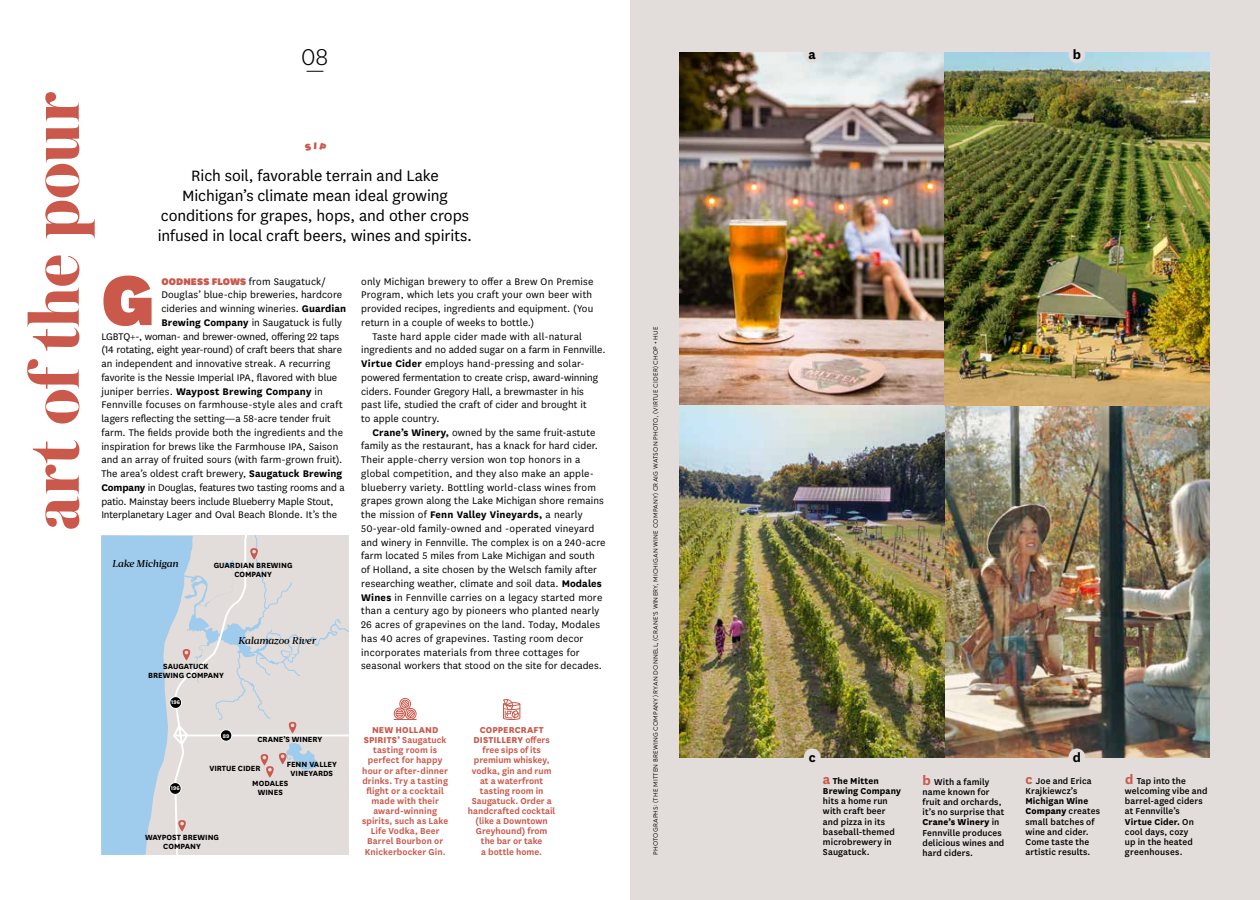
<style>
.page{position:relative;width:1260px;height:900px;background:#fff}
.page>*{position:absolute;margin:0;border:0;box-sizing:border-box;transform-origin:0 0}
.t1{font:900 82.38px "National";color:#ca584b}
.t2{font:700 74.75px "Austin";letter-spacing:-.005em;color:#ca584b}
.t3{font:300 26.75px "National";color:#000}
.t4{font:17.5px/20px "National";letter-spacing:-.005em;color:#000;text-align:center}
.t5{font:700 14.75px "National";color:#000}
.t6{font:11.25px/13.8px "National";letter-spacing:.005em;color:#000}
.t7{font:700 11.25px "National";letter-spacing:.015em;color:#000}
.t8{font:500 10px/10.1px "National";letter-spacing:.01em;color:#000}
.t9{font:600 10px/10.1px "National";letter-spacing:.005em;color:#ca584b;text-align:center}
.t10{font:italic 500 10px "Acta";letter-spacing:-.015em;color:#000}
.t11{font:700 10px/10.1px "National";letter-spacing:.01em;color:#000}
.t12{font:700 8.75px/8.8px "National";color:#000;text-align:center}
.t13{font:6.25px "Hurme Geometric Sans 4";letter-spacing:.02em;color:#000}
.t14{font:700 6.25px "National";color:#fff}
.s1{font-weight:700}
.s2{font-weight:900;color:#ca584b}
.s3{font-weight:400}
.s4{font-weight:800}
.s5{font-size:15px;color:#ca584b}
.s6{font-weight:700;font-size:15px;color:#ca584b}
</style>
<div class="page">
<div style="left:630px;top:0;width:630px;height:900px;background:#e2dddb"></div>
<img style="left:680px;top:52px;width:529px;height:706px">
<div style="left:804px;top:47px;width:17px;height:16px;background:#e2dddb;border-radius:50%"></div>
<div style="left:1069px;top:47px;width:16px;height:16px;background:#e2dddb;border-radius:50%"></div>
<div style="left:804px;top:749px;width:17px;height:16px;background:#e2dddb;border-radius:50%"></div>
<div style="left:1069px;top:749px;width:16px;height:16px;background:#e2dddb;border-radius:50%"></div>
<svg style="left:307px;top:71px;width:16px;height:1px"></svg>
<svg style="left:101px;top:535px;width:248px;height:320px;background:#cdd6df"></svg>
<svg style="left:394px;top:698px;width:23px;height:22px"></svg>
<svg style="left:503px;top:699px;width:18px;height:21px"></svg>
<h3 class="t3" style="left:301px;top:40px;width:29px">08</h3>
<h2 class="t2" style="left:1px;top:530px;width:440px;rotate:-90deg">art of the pour</h2>
<h3 class="t4" style="left:158px;top:165px;width:316px">Rich soil, favorable terrain and Lake Michigan’s climate mean ideal growing conditions for grapes, hops, and other crops infused in local craft beers, wines and spirits.</h3>
<h1 class="t1" style="left:101px;top:242px;width:55px">G</h1>
<p class="t6" style="left:361px;top:274px;width:234px;text-align:justify">only Michigan brewery to offer a Brew On Premise Program, which lets you craft your own beer with provided recipes, ingredients and equipment. (You return in a couple of weeks to bottle.)</p>
<p class="t6" style="left:361px;top:329px;width:246px;text-indent:11px">Taste hard apple cider made with all-natural ingredients and no added sugar on a farm in Fennville.<br><span class="s1">Virtue Cider</span> employs hand-pressing and solar&shy;powered fermentation to create crisp, award-winning ciders. Founder Gregory Hall, a brewmaster in his past life, studied the craft of cider and brought it<br>to apple country.</p>
<p class="t6" style="left:361px;top:425px;width:246px;text-indent:11px"><span class="s1">Crane’s Winery,</span> owned by the same fruit-astute family as the restaurant, has a knack for hard cider.<br>Their apple-cherry version won top honors in a global competition, and they also make an apple&shy;blueberry variety. Bottling world-class wines from grapes grown along the Lake Michigan shore remains the mission of <span class="s1">Fenn Valley Vineyards,</span> a nearly 50-year-old family-owned and -operated vineyard and winery in Fennville. The complex is on a 240-acre farm located 5 miles from Lake Michigan and south of Holland, a site chosen by the Welsch family after researching weather, climate and soil data. <span class="s1">Modales Wines</span> in Fennville carries on a legacy started more than a century ago by pioneers who planted nearly 26 acres of grapevines on the land. Today, Modales has 40 acres of grapevines. Tasting room decor incorporates materials from three cottages for seasonal workers that stood on the site for decades.</p>
<p class="t6" style="left:161px;top:274px;width:166px"><span class="s2">OODNESS FLOWS</span> from Saugatuck/</p>
<p class="t6" style="left:161px;top:288px;width:182px">Douglas’ blue-chip breweries, hardcore</p>
<p class="t6" style="left:161px;top:301px;width:186px">cideries and winning wineries. <span class="s1">Guardian</span></p>
<p class="t6" style="left:161px;top:315px;width:182px"><span class="s1">Brewing Company</span> in Saugatuck is fully</p>
<p class="t6" style="left:101px;top:329px;width:239px">LGBTQ+-, woman- and brewer-owned, offering 22 taps</p>
<p class="t6" style="left:101px;top:342px;width:242px">(14 rotating, eight year-round) of craft beers that share</p>
<p class="t6" style="left:101px;top:356px;width:230px">an independent and innovative streak. A recurring</p>
<p class="t6" style="left:101px;top:370px;width:237px">favorite is the Nessie Imperial IPA, flavored with blue</p>
<p class="t7" style="left:101px;top:383px;width:223px"><span class="s3">juniper berries.</span> Waypost Brewing Company <span class="s3">in</span></p>
<p class="t6" style="left:101px;top:397px;width:243px">Fennville focuses on farmhouse-style ales and craft</p>
<p class="t6" style="left:101px;top:411px;width:231px">lagers reflecting the setting—a 58-acre tender fruit</p>
<p class="t6" style="left:101px;top:425px;width:243px">farm. The fields provide both the ingredients and the</p>
<p class="t6" style="left:101px;top:439px;width:238px">inspiration for brews like the Farmhouse IPA, Saison</p>
<p class="t6" style="left:101px;top:452px;width:243px">and an array of fruited sours (with farm-grown fruit).</p>
<p class="t6" style="left:101px;top:466px;width:242px">The area’s oldest craft brewery, <span class="s1">Saugatuck Brewing</span></p>
<p class="t6" style="left:101px;top:480px;width:245px"><span class="s1">Company</span> in Douglas, features two tasting rooms and a</p>
<p class="t6" style="left:101px;top:494px;width:234px">patio. Mainstay beers include Blueberry Maple Stout,</p>
<p class="t6" style="left:101px;top:507px;width:237px">Interplanetary Lager and Oval Beach Blonde. It’s the</p>
<p class="t10" style="left:112px;top:557px;width:68px">Lake Michigan</p>
<p class="t12" style="left:214px;top:560px;width:80px">GUARDIAN BREWING<br>COMPANY</p>
<p class="t10" style="left:238px;top:635px;width:79px">Kalamazoo River</p>
<p class="t12" style="left:148px;top:661px;width:77px">SAUGATUCK<br>BREWING COMPANY</p>
<p class="t14" style="left:171px;top:698px;width:10px">196</p>
<p class="t14" style="left:223px;top:731px;width:8px">89</p>
<p class="t9" style="left:362px;top:724px;width:88px"><span class="s4">NEW HOLLAND<br>SPIRITS’</span> Saugatuck tasting room is perfect for happy hour or after-dinner drinks. Try a tasting flight or a cocktail made with their award-winning spirits, such as Lake<br>Life Vodka, Beer<br>Barrel Bourbon or<br>Knickerbocker Gin.</p>
<p class="t9" style="left:468px;top:724px;width:89px"><span class="s4">COPPERCRAFT<br>DISTILLERY</span> offers free sips of its premium whiskey, vodka, gin and rum at a waterfront tasting room in<br>Saugatuck. Order a handcrafted cocktail (like a Downtown<br>Greyhound) from the bar or take<br>a bottle home.</p>
<p class="t12" style="left:257px;top:734px;width:66px">CRANE’S WINERY</p>
<p class="t12" style="left:287px;top:760px;width:52px">FENN VALLEY<br>VINEYARDS</p>
<p class="t12" style="left:252px;top:778px;width:38px">MODALES<br>WINES</p>
<p class="t12" style="left:209px;top:763px;width:53px">VIRTUE CIDER</p>
<p class="t14" style="left:171px;top:784px;width:10px">196</p>
<p class="t12" style="left:145px;top:832px;width:76px">WAYPOST BREWING<br>COMPANY</p>
<p class="t13" style="left:651px;top:855px;width:530px;rotate:-90deg">PHOTOGRAPHS: (THE MITTEN BREWING COMPANY) RYAN DONNELL, (CRANE’S WINERY, MICHIGAN WINE COMPANY) CRAIG WATSON PHOTO, (VIRTUE CIDER) CHOP + HUE</p>
<h3 class="t5" style="left:809px;top:44px;width:9px">a</h3>
<h3 class="t5" style="left:1073px;top:44px;width:10px">b</h3>
<h3 class="t5" style="left:809px;top:747px;width:8px">c</h3>
<h3 class="t5" style="left:1073px;top:747px;width:10px">d</h3>
<p class="t11" style="left:823px;top:775px;width:79px"><span class="s5">a</span> The Mitten<br>Brewing Company</p>
<p class="t8" style="left:823px;top:796px;width:73px">hits a home run with craft beer and pizza in its baseball-themed microbrewery in<br>Saugatuck.</p>
<p class="t8" style="left:922px;top:776px;width:83px"><span class="s6">b</span> With a family name known for fruit and orchards, it’s no surprise that<br><span class="s4">Crane’s Winery</span> in<br>Fennville produces delicious wines and hard ciders.</p>
<p class="t8" style="left:1125px;top:775px;width:84px"><span class="s6">d</span> Tap into the welcoming vibe and barrel-aged ciders at Fennville’s<br><span class="s1">Virtue Cider.</span> On cool days, cozy<br>up in the heated greenhouses.</p>
<p class="t8" style="left:1025px;top:775px;width:68px"><span class="s6">c</span> Joe and Erica<br>Krajkiewcz’s</p>
<p class="t8" style="left:1025px;top:796px;width:76px"><span class="s1">Michigan Wine<br></span><span class="s4">Company</span> creates small batches of wine and cider.<br>Come taste the artistic results.</p>
</div>
